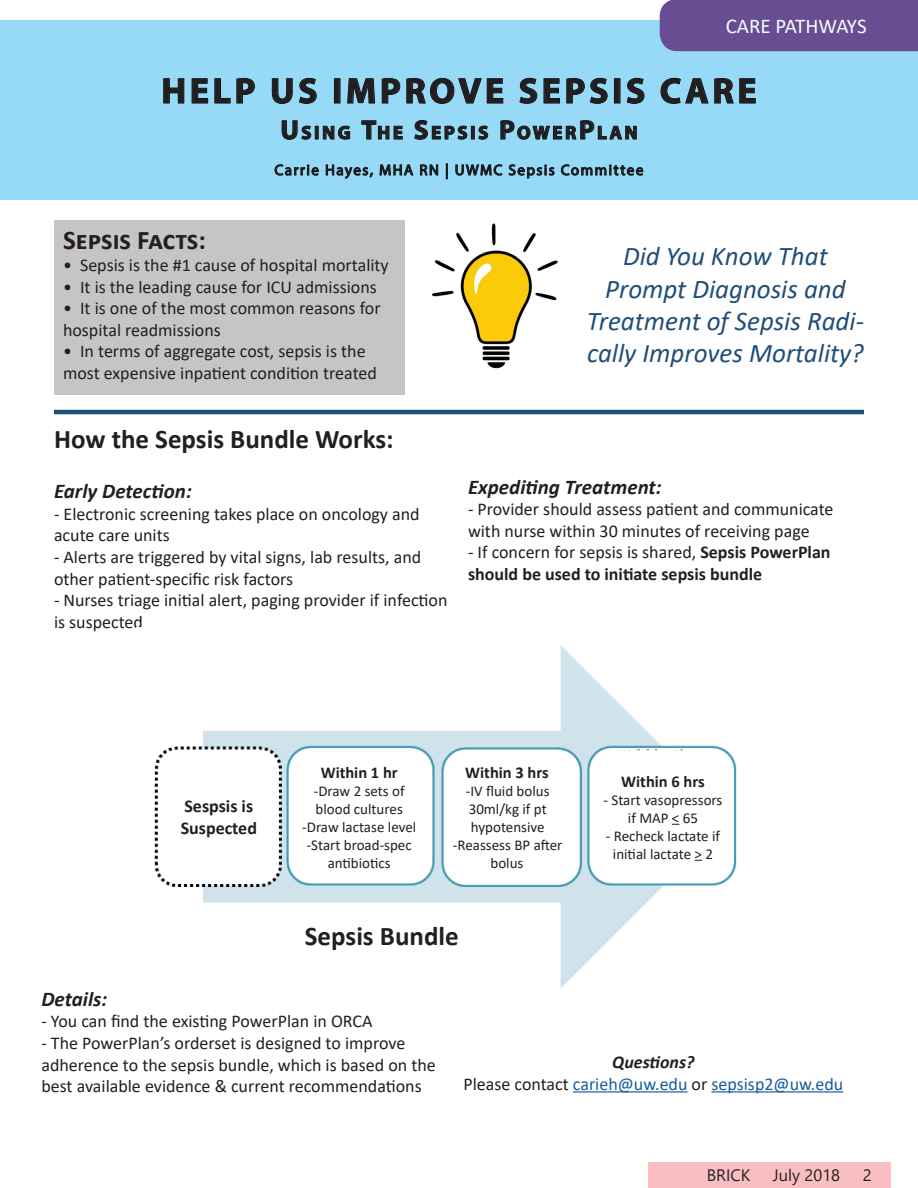
<style>
.page{position:relative;width:918px;height:1188px;background:#fff}
.page>*{position:absolute;margin:0;border:0;box-sizing:border-box;transform-origin:0 0}
.t1{font:700 36px "Myriad Pro";letter-spacing:.1em;color:#231f20}
.t2{font:italic 27px/32.4px "Calibri";color:#1f4e79;text-align:center}
.t3{font:700 27px "Calibri";color:#231f20}
.t4{font:italic 700 21px "Calibri";color:#231f20}
.t5{font:21px "Calibri";letter-spacing:-.005em;color:#f3ffff}
.t6{font:700 18.9px "Myriad Pro";color:#231f20}
.t7{font:18px/21.6px "Calibri";color:#231f20}
.t8{font:700 18px/21.6px "Calibri";color:#231f20}
.t9{font:18px "Calibri";color:#175d9e}
.t10{font:italic 700 18px "Calibri";color:#231f20}
.t11{font:700 16.5px "Calibri";color:#231f20}
.t12{font:16.5px "Segoe UI";color:#231f20}
.t13{font:15px/18px "Calibri";color:#231f20;text-align:center}
.t14{font:15px "Myriad Pro";letter-spacing:.1em;color:#231f20}
.s1{font-size:27px}
.s2{font-style:italic}
.s3{font-weight:400}
.s4{color:#231f20}
</style>
<div class="page">
<div style="left:0;top:21px;width:918px;height:179px;background:#97daf8"></div>
<div style="left:54px;top:220px;width:351px;height:175px;background:#c6c4c4"></div>
<div style="left:660px;top:0;width:258px;height:51px;background:#684d92"></div>
<svg style="left:163px;top:78px;width:22px;height:26px"></svg>
<svg style="left:191px;top:78px;width:17px;height:26px"></svg>
<svg style="left:214px;top:78px;width:41px;height:26px"></svg>
<svg style="left:272px;top:78px;width:21px;height:26px"></svg>
<svg style="left:299px;top:78px;width:18px;height:26px"></svg>
<div style="left:334px;top:79px;width:6px;height:24px;border:1px solid #040503"></div>
<svg style="left:347px;top:78px;width:28px;height:26px"></svg>
<svg style="left:382px;top:78px;width:122px;height:26px"></svg>
<svg style="left:519px;top:78px;width:41px;height:26px"></svg>
<svg style="left:566px;top:78px;width:42px;height:26px"></svg>
<div style="left:614px;top:79px;width:6px;height:24px;border:1px solid #040503"></div>
<svg style="left:627px;top:78px;width:18px;height:26px"></svg>
<svg style="left:660px;top:78px;width:96px;height:26px"></svg>
<svg style="left:281px;top:120px;width:69px;height:20px"></svg>
<svg style="left:361px;top:120px;width:42px;height:20px"></svg>
<svg style="left:414px;top:120px;width:74px;height:20px"></svg>
<svg style="left:500px;top:120px;width:137px;height:20px"></svg>
<svg style="left:274px;top:164px;width:45px;height:12px"></svg>
<svg style="left:325px;top:164px;width:48px;height:15px"></svg>
<svg style="left:379px;top:164px;width:35px;height:12px"></svg>
<svg style="left:420px;top:164px;width:18px;height:12px"></svg>
<svg style="left:446px;top:164px;width:1px;height:15px"></svg>
<svg style="left:455px;top:164px;width:100px;height:15px"></svg>
<svg style="left:561px;top:164px;width:83px;height:12px"></svg>
<img style="left:432px;top:223px;width:126px;height:146px">
<hr style="left:54px;top:410px;width:810px;height:4px;background:#1f4e79">
<img style="left:154px;top:645px;width:583px;height:343px">
<div style="left:177px;top:790px;width:84px;height:53px;background:#fff"></div>
<div style="left:298px;top:759px;width:122px;height:115px;background:#fff"></div>
<div style="left:447px;top:750px;width:121px;height:133px;background:#fff;border-radius:18px"></div>
<div style="left:602px;top:750px;width:122px;height:133px;background:#fff;border-radius:18px"></div>
<div style="left:271px;top:908px;width:222px;height:53px;background:#fff"></div>
<hr style="left:573px;top:1091px;width:115px;height:2px;background:#175d9e">
<hr style="left:711px;top:1091px;width:132px;height:2px;background:#175d9e">
<div style="left:648px;top:1162px;width:242px;height:26px;background:#f9bec1"></div>
<p class="t5" style="left:726px;top:11px;width:142px">CARE PATHWAYS</p>
<p class="t1" style="left:161px;top:67px;width:597px">HELP US IMPROVE SEPSIS CARE</p>
<p class="t6" style="left:280px;top:120px;width:163px"><span class="s1">U</span>SING <span class="s1">T</span>HE <span class="s1">S</span>EPSIS</p>
<p class="t6" style="left:499px;top:120px;width:140px"><span class="s1">P</span>OWER <span class="s1">P</span>LAN</p>
<p class="t14" style="left:275px;top:161px;width:370px">Carrie Hayes, MHA RN | UWMC Sepsis Committee</p>
<p class="t3" style="left:63px;top:221px;width:145px">Sepsis Facts:</p>
<p class="t7" style="left:63px;top:254px;width:327px">• Sepsis is the #1 cause of hospital mortality</p>
<p class="t7" style="left:63px;top:275px;width:315px">• It is the leading cause for ICU admissions</p>
<p class="t7" style="left:63px;top:297px;width:319px">• It is one of the most common reasons for hospital readmissions</p>
<p class="t7" style="left:63px;top:340px;width:315px">• In terms of aggregate cost, sepsis is the most expensive inpatient condition treated</p>
<p class="t3" style="left:54px;top:420px;width:341px">How the Sepsis Bundle Works:</p>
<p class="t4" style="left:54px;top:476px;width:139px">Early Detection:</p>
<p class="t7" style="left:54px;top:503px;width:367px">- Electronic screening takes place on oncology and acute care units</p>
<p class="t7" style="left:54px;top:546px;width:369px">- Alerts are triggered by vital signs, lab results, and other patient-specific risk factors</p>
<p class="t7" style="left:54px;top:589px;width:395px"><span class="s2">-</span> Nurses triage initial alert, paging provider if infection is suspected</p>
<p class="t2" style="left:587px;top:239px;width:279px">Did You Know That<br>Prompt Diagnosis and<br>Treatment of Sepsis Radi&shy;cally Improves Mortality?</p>
<p class="t4" style="left:468px;top:472px;width:195px">Expediting Treatment:</p>
<p class="t7" style="left:468px;top:498px;width:367px">- Provider should assess patient and communicate with nurse within 30 minutes of receiving page</p>
<p class="t8" style="left:468px;top:541px;width:364px"><span class="s3">- If concern for sepsis is shared,</span> Sepsis PowerPlan should be used to initiate sepsis bundle</p>
<p class="t8" style="left:184px;top:795px;width:70px">Sespsis is</p>
<p class="t8" style="left:181px;top:817px;width:78px">Suspected</p>
<p class="t11" style="left:321px;top:760px;width:79px">Within 1 hr</p>
<p class="t13" style="left:314px;top:781px;width:92px;text-align:left">-Draw 2 sets of blood cultures</p>
<p class="t13" style="left:302px;top:817px;width:116px">-Draw lactase level</p>
<p class="t13" style="left:307px;top:835px;width:107px">-Start broad-spec antibiotics</p>
<p class="t11" style="left:465px;top:760px;width:85px">Within 3 hrs</p>
<p class="t13" style="left:466px;top:781px;width:85px;text-align:left">-IV fluid bolus<br>30ml/kg if pt</p>
<p class="t13" style="left:471px;top:817px;width:75px">hypotensive</p>
<p class="t13" style="left:453px;top:835px;width:111px">-Reassess BP after bolus</p>
<p class="t3" style="left:305px;top:917px;width:155px">Sepsis Bundle</p>
<p class="t11" style="left:621px;top:769px;width:85px">Within 6 hrs</p>
<p class="t13" style="left:604px;top:790px;width:120px">- Start vasopressors if MAP &lt; 65</p>
<p class="t13" style="left:606px;top:826px;width:116px">- Recheck lactate if initial lactate &gt; 2</p>
<p class="t4" style="left:41px;top:984px;width:67px">Details:</p>
<p class="t7" style="left:41px;top:1010px;width:333px">- You can find the existing PowerPlan in ORCA</p>
<p class="t7" style="left:41px;top:1032px;width:396px">- The PowerPlan’s orderset is designed to improve adherence to the sepsis bundle, which is based on the best available evidence &amp; current recommendations</p>
<p class="t10" style="left:612px;top:1050px;width:84px">Questions?</p>
<p class="t9" style="left:464px;top:1071px;width:381px"><span class="s4">Please contact</span> carieh@uw.edu <span class="s4">or</span> sepsisp2@uw.edu</p>
<p class="t12" style="left:707px;top:1160px;width:45px">BRICK</p>
<p class="t12" style="left:773px;top:1160px;width:69px">July 2018</p>
<p class="t12" style="left:863px;top:1160px;width:10px">2</p>
</div>
